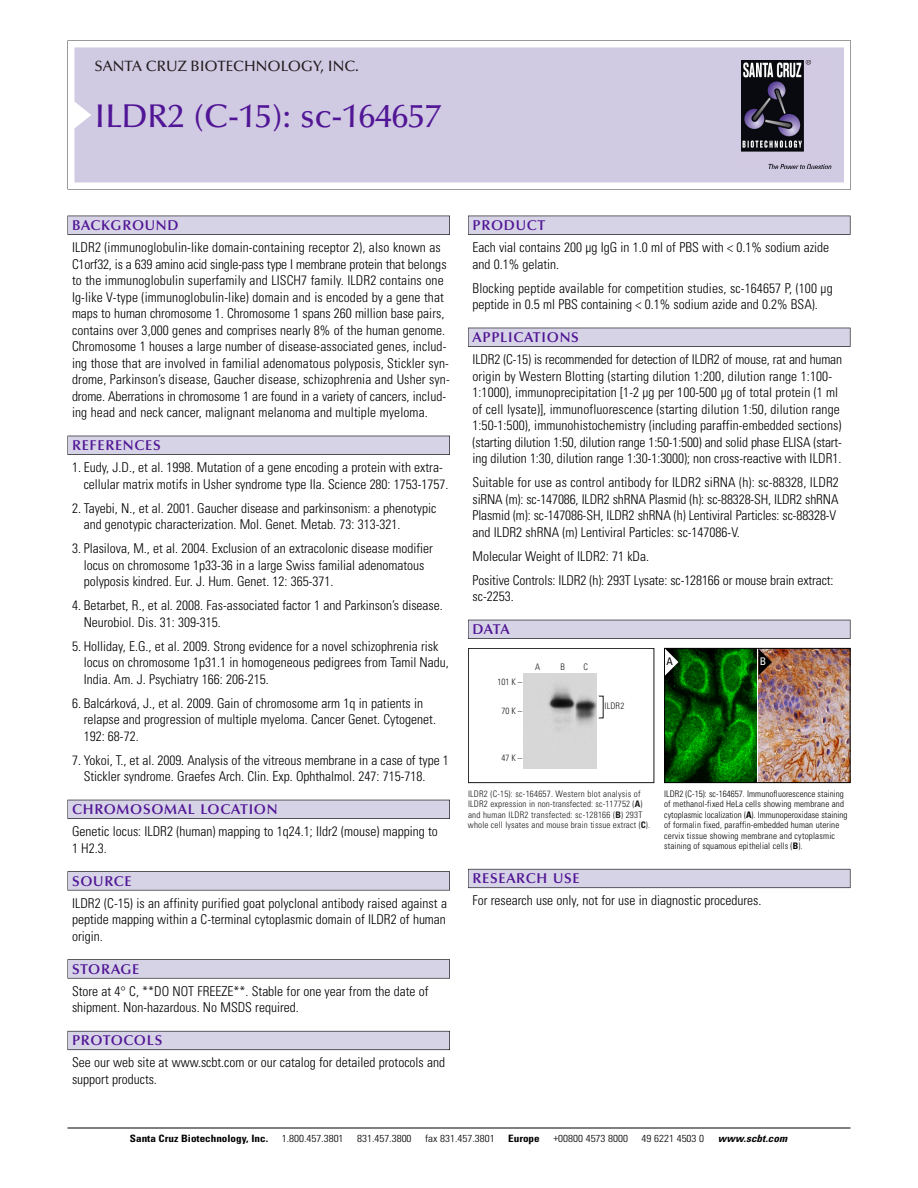
<style>
.page{position:relative;width:918px;height:1188px;background:#fff}
.page>*{position:absolute;margin:0;border:0;box-sizing:border-box;transform-origin:0 0}
.t1{font:500 33px "Optima";color:#511695}
.t2{font:500 15px "Optima";color:#231f20}
.t3{font:600 14.25px "Optima";letter-spacing:.05em;color:#511695}
.t4{font:300 condensed 13.5px/16.5px "Univers";color:#000}
.t5{font:condensed 10.5px "Univers";color:#000}
.t6{font:condensed 10.5px "Univers";color:#fff}
.t7{font:300 condensed 10.2px "Univers";color:#000;scale:1.1 1}
.t8{font:700 condensed 10.2px "Univers";color:#000;scale:1.1 1}
.t9{font:italic 700 condensed 10.2px "Univers";letter-spacing:.005em;color:#000;scale:1.1 1}
.t10{font:300 condensed 9px/10.5px "Univers";letter-spacing:.015em;color:#000}
.t11{font:9px/10.5px "Univers Condensed Light+RFZQHY";letter-spacing:.015em;color:#191919}
.s1{font-family:"Univers Condensed Bold+IZVILO"}
.s2{font-weight:700}
</style>
<div class="page">
<svg style="left:68px;top:40px;width:783px;height:149px"></svg>
<div style="left:74px;top:47px;width:770px;height:135px;background:#d1cae3"></div>
<img style="left:741px;top:60px;width:90px;height:108px">
<div style="left:68px;top:216px;width:382px;height:19px;background:#525155"></div>
<div style="left:68px;top:216px;width:381px;height:18px;background:#d7d3e7"></div>
<div style="left:68px;top:436px;width:382px;height:19px;background:#515055"></div>
<div style="left:68px;top:436px;width:381px;height:18px;background:#d7d3e7"></div>
<div style="left:68px;top:800px;width:382px;height:19px;background:#525158"></div>
<div style="left:68px;top:800px;width:381px;height:18px;background:#d7d3e7"></div>
<div style="left:68px;top:871px;width:382px;height:19px;background:#575759"></div>
<div style="left:68px;top:872px;width:381px;height:18px;background:#d7d3e7"></div>
<svg style="left:68px;top:959px;width:382px;height:20px"></svg>
<div style="left:68px;top:960px;width:381px;height:18px;background:#d7d3e7"></div>
<div style="left:68px;top:1031px;width:382px;height:19px;background:#66646e"></div>
<div style="left:68px;top:1031px;width:381px;height:18px;background:#d7d3e7"></div>
<div style="left:468px;top:216px;width:382px;height:19px;background:#525155"></div>
<div style="left:468px;top:216px;width:382px;height:18px;background:#d7d3e7"></div>
<div style="left:468px;top:328px;width:382px;height:19px;background:#515055"></div>
<div style="left:468px;top:328px;width:382px;height:18px;background:#d7d3e7"></div>
<div style="left:468px;top:620px;width:382px;height:19px;background:#525158"></div>
<div style="left:468px;top:620px;width:382px;height:18px;background:#d7d3e7"></div>
<div style="left:468px;top:869px;width:382px;height:19px;background:#66646e"></div>
<div style="left:468px;top:869px;width:382px;height:18px;background:#d7d3e7"></div>
<hr style="left:68px;top:1128px;width:782px;height:1px;background:#000">
<img style="left:758px;top:650px;width:90px;height:131px">
<img style="left:666px;top:650px;width:90px;height:131px">
<div style="left:664px;top:648px;width:186px;height:135px;border:1px solid #000"></div>
<svg style="left:758px;top:649px;width:14px;height:27px"></svg>
<svg style="left:665px;top:649px;width:13px;height:27px"></svg>
<div style="left:468px;top:648px;width:186px;height:135px;border:1px solid #191919"></div>
<img style="left:523px;top:673px;width:74px;height:95px">
<p class="t2" style="left:94px;top:61px;width:266px">SANTA CRUZ BIOTECHNOLOGY, INC.</p>
<h1 class="t1" style="left:94px;top:103px;width:348px">ILDR2 (C-15): sc-164657</h1>
<p class="t3" style="left:72px;top:219px;width:108px">BACKGROUND</p>
<p class="t4" style="left:72px;top:240px;width:379px">ILDR2 (immunoglobulin-like domain-containing receptor 2), also known as C1orf32, is a 639 amino acid single-pass type I membrane protein that belongs to the immunoglobulin superfamily and LISCH7 family. ILDR2 contains one Ig-like V-type (immunoglobulin-like) domain and is encoded by a gene that maps to human chromosome 1. Chromosome 1 spans 260 million base pairs, contains over 3,000 genes and comprises nearly 8% of the human genome.<br>Chromosome 1 houses a large number of disease-associated genes, includ&shy;ing those that are involved in familial adenomatous polyposis, Stickler syn&shy;drome, Parkinson’s disease, Gaucher disease, schizophrenia and Usher syn&shy;drome. Aberrations in chromosome 1 are found in a variety of cancers, includ&shy;ing head and neck cancer, malignant melanoma and multiple myeloma.</p>
<p class="t3" style="left:72px;top:440px;width:90px">REFERENCES</p>
<p class="t4" style="left:84px;top:460px;width:366px;text-indent:-12px">1. Eudy, J.D., et al. 1998. Mutation of a gene encoding a protein with extra&shy;cellular matrix motifs in Usher syndrome type IIa. Science 280: 1753-1757.</p>
<p class="t4" style="left:84px;top:501px;width:354px;text-indent:-12px">2. Tayebi, N., et al. 2001. Gaucher disease and parkinsonism: a phenotypic and genotypic characterization. Mol. Genet. Metab. 73: 313-321.</p>
<p class="t4" style="left:84px;top:541px;width:351px;text-indent:-12px">3. Plasilova, M., et al. 2004. Exclusion of an extracolonic disease modifier locus on chromosome 1p33-36 in a large Swiss familial adenomatous polyposis kindred. Eur. J. Hum. Genet. 12: 365-371.</p>
<p class="t4" style="left:84px;top:598px;width:361px;text-indent:-12px">4. Betarbet, R., et al. 2008. Fas-associated factor 1 and Parkinson’s disease.<br>Neurobiol. Dis. 31: 309-315.</p>
<p class="t4" style="left:84px;top:639px;width:367px;text-indent:-12px">5. Holliday, E.G., et al. 2009. Strong evidence for a novel schizophrenia risk locus on chromosome 1p31.1 in homogeneous pedigrees from Tamil Nadu,<br>India. Am. J. Psychiatry 166: 206-215.</p>
<p class="t4" style="left:84px;top:696px;width:354px;text-indent:-12px">6. Balcárková, J., et al. 2009. Gain of chromosome arm 1q in patients in relapse and progression of multiple myeloma. Cancer Genet. Cytogenet.<br>192: 68-72.</p>
<p class="t4" style="left:84px;top:753px;width:367px;text-indent:-12px">7. Yokoi, T., et al. 2009. Analysis of the vitreous membrane in a case of type 1<br>Stickler syndrome. Graefes Arch. Clin. Exp. Ophthalmol. 247: 715-718.</p>
<p class="t3" style="left:72px;top:804px;width:207px">CHROMOSOMAL LOCATION</p>
<p class="t4" style="left:72px;top:824px;width:367px">Genetic locus: ILDR2 (human) mapping to 1q24.1; Ildr2 (mouse) mapping to<br>1 H2.3.</p>
<p class="t3" style="left:72px;top:875px;width:61px">SOURCE</p>
<p class="t4" style="left:72px;top:896px;width:377px;text-align:justify">ILDR2 (C-15) is an affinity purified goat polyclonal antibody raised against a peptide mapping within a C-terminal cytoplasmic domain of ILDR2 of human origin.</p>
<p class="t3" style="left:72px;top:963px;width:69px">STORAGE</p>
<p class="t4" style="left:72px;top:984px;width:358px">Store at 4° C, **DO NOT FREEZE**. Stable for one year from the date of shipment. Non-hazardous. No MSDS required.</p>
<p class="t3" style="left:72px;top:1035px;width:92px">PROTOCOLS</p>
<p class="t4" style="left:72px;top:1055px;width:375px">See our web site at www.scbt.com or our catalog for detailed protocols and support products.</p>
<p class="t3" style="left:473px;top:219px;width:74px">PRODUCT</p>
<p class="t4" style="left:473px;top:240px;width:358px">Each vial contains 200 µg IgG in 1.0 ml of PBS with &lt; 0.1% sodium azide and 0.1% gelatin.</p>
<p class="t4" style="left:473px;top:281px;width:362px">Blocking peptide available for competition studies, sc-164657 P, (100 µg peptide in 0.5 ml PBS containing &lt; 0.1% sodium azide and 0.2% BSA).</p>
<p class="t3" style="left:473px;top:332px;width:108px">APPLICATIONS</p>
<p class="t4" style="left:473px;top:352px;width:371px">ILDR2 (C-15) is recommended for detection of ILDR2 of mouse, rat and human origin by Western Blotting (starting dilution 1:200, dilution range 1:100- 1:1000), immunoprecipitation [1-2 µg per 100-500 µg of total protein (1 ml of cell lysate)], immunofluorescence (starting dilution 1:50, dilution range 1:50-1:500), immunohistochemistry (including paraffin-embedded sections) (starting dilution 1:50, dilution range 1:50-1:500) and solid phase ELISA (start&shy;ing dilution 1:30, dilution range 1:30-1:3000); non cross-reactive with ILDR1.</p>
<p class="t4" style="left:473px;top:475px;width:368px">Suitable for use as control antibody for ILDR2 siRNA (h): sc-88328, ILDR2 siRNA (m): sc-147086, ILDR2 shRNA Plasmid (h): sc-88328-SH, ILDR2 shRNA Plasmid (m): sc-147086-SH, ILDR2 shRNA (h) Lentiviral Particles: sc-88328-V and ILDR2 shRNA (m) Lentiviral Particles: sc-147086-V.</p>
<p class="t4" style="left:473px;top:545px;width:362px;line-height:24px">Molecular Weight of ILDR2: 71 kDa.<br>Positive Controls: ILDR2 (h): 293T Lysate: sc-128166 or mouse brain extract:</p>
<p class="t4" style="left:473px;top:589px;width:43px">sc-2253.</p>
<p class="t3" style="left:473px;top:624px;width:39px">DATA</p>
<p class="t11" style="left:497px;top:678px;width:26px">101 K –</p>
<p class="t11" style="left:501px;top:706px;width:22px">70K–</p>
<p class="t11" style="left:535px;top:662px;width:7px">A</p>
<p class="t11" style="left:560px;top:662px;width:6px">B</p>
<p class="t11" style="left:583px;top:662px;width:6px">C</p>
<p class="t11" style="left:604px;top:702px;width:21px">ILDR2</p>
<p class="t5" style="left:667px;top:657px;width:8px">A</p>
<p class="t6" style="left:760px;top:657px;width:8px">B</p>
<p class="t11" style="left:501px;top:753px;width:22px">47K–</p>
<p class="t11" style="left:468px;top:789px;width:184px">ILDR2 (C-15): sc-164657. Western blot analysis of ILDR2 expression in non-transfected: sc-117752 (<span class="s1">A</span>) and human ILDR2 transfected: sc-128166 (<span class="s1">B</span>) 293T whole cell lysates and mouse brain tissue extract (<span class="s1">C</span>).</p>
<p class="t10" style="left:664px;top:789px;width:185px">ILDR2 (C-15): sc-164657. Immunofluorescence staining of methanol-fixed HeLa cells showing membrane and cytoplasmic localization (<span class="s2">A</span>). Immunoperoxidase staining of formalin fixed, paraffin-embedded human uterine cervix tissue showing membrane and cytoplasmic staining of squamous epithelial cells (<span class="s2">B</span>).</p>
<p class="t3" style="left:473px;top:873px;width:109px">RESEARCH USE</p>
<p class="t4" style="left:473px;top:893px;width:290px">For research use only, not for use in diagnostic procedures.</p>
<p class="t8" style="left:130px;top:1135px;width:127px">Santa Cruz Biotechnology, Inc.</p>
<p class="t7" style="left:282px;top:1135px;width:58px">1.800.457.3801</p>
<p class="t7" style="left:357px;top:1135px;width:51px">831.457.3800</p>
<p class="t7" style="left:425px;top:1135px;width:65px">fax 831.457.3801</p>
<p class="t8" style="left:508px;top:1135px;width:30px">Europe</p>
<p class="t7" style="left:553px;top:1135px;width:69px">+00800 4573 8000</p>
<p class="t7" style="left:642px;top:1135px;width:58px">49 6221 4503 0</p>
<p class="t9" style="left:718px;top:1135px;width:64px">www.scbt.com</p>
</div>
